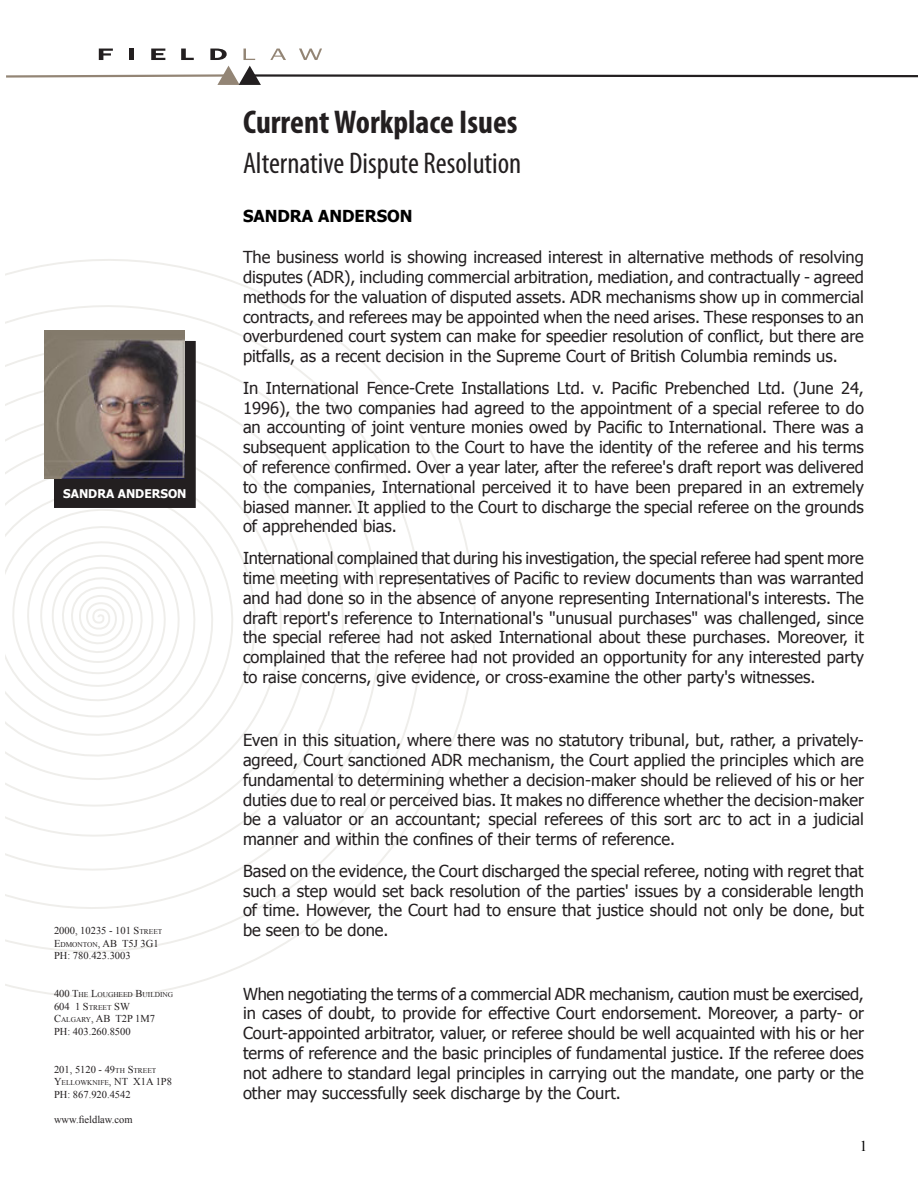
<style>
.page{position:relative;width:918px;height:1188px;background:#fff}
.page>*{position:absolute;margin:0;border:0;box-sizing:border-box;transform-origin:0 0}
.NL_Single_Pg_Head{font:700 condensed 33px "Myriad Pro";color:#231f20}
.Hanging_indent{font:condensed 30px "Myriad Pro";color:#231f20}
.NL_Body{font:16.5px/19.8px "Tahoma";color:#231f20;text-align:justify}
.t1{font:700 16.5px "Tahoma";color:#000}
.t2{font:15px "Times New Roman";color:#000}
.t3{font:700 12px "Tahoma";color:#fff}
.t4{font:10.5px "Times New Roman";color:#231f20}
.t5{font:10.5px "Times New Roman";color:#231f20}
.t6{font:7.35px "Times New Roman";color:#231f20}
.s1{font-size:7.35px}
.s2{font-size:10.5px}
</style>
<div class="page">
<svg style="left:5px;top:259px;width:471px;height:739px"></svg>
<svg style="left:6px;top:66px;width:912px;height:19px"></svg>
<svg style="left:99px;top:49px;width:14px;height:11px"></svg>
<hr style="left:130px;top:49px;width:4px;height:11px;background:#231f20">
<svg style="left:151px;top:49px;width:14px;height:11px"></svg>
<svg style="left:181px;top:49px;width:13px;height:11px"></svg>
<svg style="left:210px;top:49px;width:17px;height:11px"></svg>
<svg style="left:243px;top:49px;width:12px;height:11px"></svg>
<svg style="left:270px;top:49px;width:16px;height:11px"></svg>
<svg style="left:299px;top:49px;width:23px;height:11px"></svg>
<div style="left:55px;top:342px;width:140px;height:165px;background:#231f20"></div>
<div style="left:54px;top:341px;width:142px;height:167px;border:2px solid #231f20"></div>
<img style="left:44px;top:331px;width:141px;height:148px">
<p class="t3" style="left:63px;top:485px;width:125px">SANDRA ANDERSON</p>
<p class="t4" style="left:54px;top:924px;width:110px">2000, 10235 - 101 S<span class="s1">TREET</span></p>
<p class="t4" style="left:54px;top:936px;width:106px">E<span class="s1">DMONTON</span>, AB T5J 3G1</p>
<p class="t5" style="left:54px;top:949px;width:78px">PH: 780.423.3003</p>
<p class="t6" style="left:54px;top:990px;width:120px"><span class="s2">400 T</span>HE <span class="s2">L</span>OUGHEED <span class="s2">B</span>UILDING</p>
<p class="t4" style="left:54px;top:999px;width:77px">604 1 S<span class="s1">TREET</span> SW</p>
<p class="t6" style="left:54px;top:1015px;width:14px"><span class="s2">C</span>ALGA</p>
<p class="t4" style="left:81px;top:1012px;width:75px"><span class="s1">RY</span>, AB T2P 1M7</p>
<p class="t5" style="left:54px;top:1024px;width:78px">PH: 403.260.8500</p>
<p class="t4" style="left:54px;top:1062px;width:104px">201, 5120 - 49<span class="s1">TH</span> S<span class="s1">TREET</span></p>
<p class="t4" style="left:54px;top:1075px;width:120px">Y<span class="s1">ELLOWKNIFE</span>, NT X1A 1P8</p>
<p class="t5" style="left:54px;top:1087px;width:78px">PH: 867.920.4542</p>
<p class="t5" style="left:54px;top:1113px;width:80px">www.fieldlaw.com</p>
<p class="NL_Single_Pg_Head" style="left:243px;top:101px;width:276px">Current Workplace Isues</p>
<p class="Hanging_indent" style="left:243px;top:145px;width:280px">Alternative Dispute Resolution</p>
<p class="t1" style="left:243px;top:204px;width:171px">SANDRA ANDERSON</p>
<p class="NL_Body" style="left:243px;top:247px;width:623px">The business world is showing increased interest in alternative methods of resolving disputes (ADR), including commercial arbitration, mediation, and contractually - agreed methods for the valuation of disputed assets. ADR mechanisms show up in commercial contracts, and referees may be appointed when the need arises. These responses to an overburdened court system can make for speedier resolution of conflict, but there are pitfalls, as a recent decision in the Supreme Court of British Columbia reminds us.</p>
<p class="NL_Body" style="left:243px;top:377px;width:622px">In International Fence-Crete Installations Ltd. v. Pacific Prebenched Ltd. (June 24, 1996), the two companies had agreed to the appointment of a special referee to do an accounting of joint venture monies owed by Pacific to International. There was a subsequent application to the Court to have the identity of the referee and his terms of reference confirmed. Over a year later, after the referee's draft report was delivered to the companies, International perceived it to have been prepared in an extremely biased manner. It applied to the Court to discharge the special referee on the grounds of apprehended bias.</p>
<p class="NL_Body" style="left:243px;top:547px;width:622px">International complained that during his investigation, the special referee had spent more time meeting with representatives of Pacific to review documents than was warranted and had done so in the absence of anyone representing International's interests. The draft report's reference to International's "unusual purchases" was challenged, since the special referee had not asked International about these purchases. Moreover, it complained that the referee had not provided an opportunity for any interested party to raise concerns, give evidence, or cross-examine the other party's witnesses.</p>
<p class="NL_Body" style="left:243px;top:730px;width:623px">Even in this situation, where there was no statutory tribunal, but, rather, a privately&shy;agreed, Court sanctioned ADR mechanism, the Court applied the principles which are fundamental to determining whether a decision-maker should be relieved of his or her duties due to real or perceived bias. It makes no difference whether the decision-maker be a valuator or an accountant; special referees of this sort arc to act in a judicial manner and within the confines of their terms of reference.</p>
<p class="NL_Body" style="left:243px;top:860px;width:622px">Based on the evidence, the Court discharged the special referee, noting with regret that such a step would set back resolution of the parties' issues by a considerable length of time. However, the Court had to ensure that justice should not only be done, but be seen to be done.</p>
<p class="NL_Body" style="left:243px;top:983px;width:623px">When negotiating the terms of a commercial ADR mechanism, caution must be exercised, in cases of doubt, to provide for effective Court endorsement. Moreover, a party- or Court-appointed arbitrator, valuer, or referee should be well acquainted with his or her terms of reference and the basic principles of fundamental justice. If the referee does not adhere to standard legal principles in carrying out the mandate, one party or the other may successfully seek discharge by the Court.</p>
<p class="t2" style="left:860px;top:1136px;width:9px">1</p>
</div>
